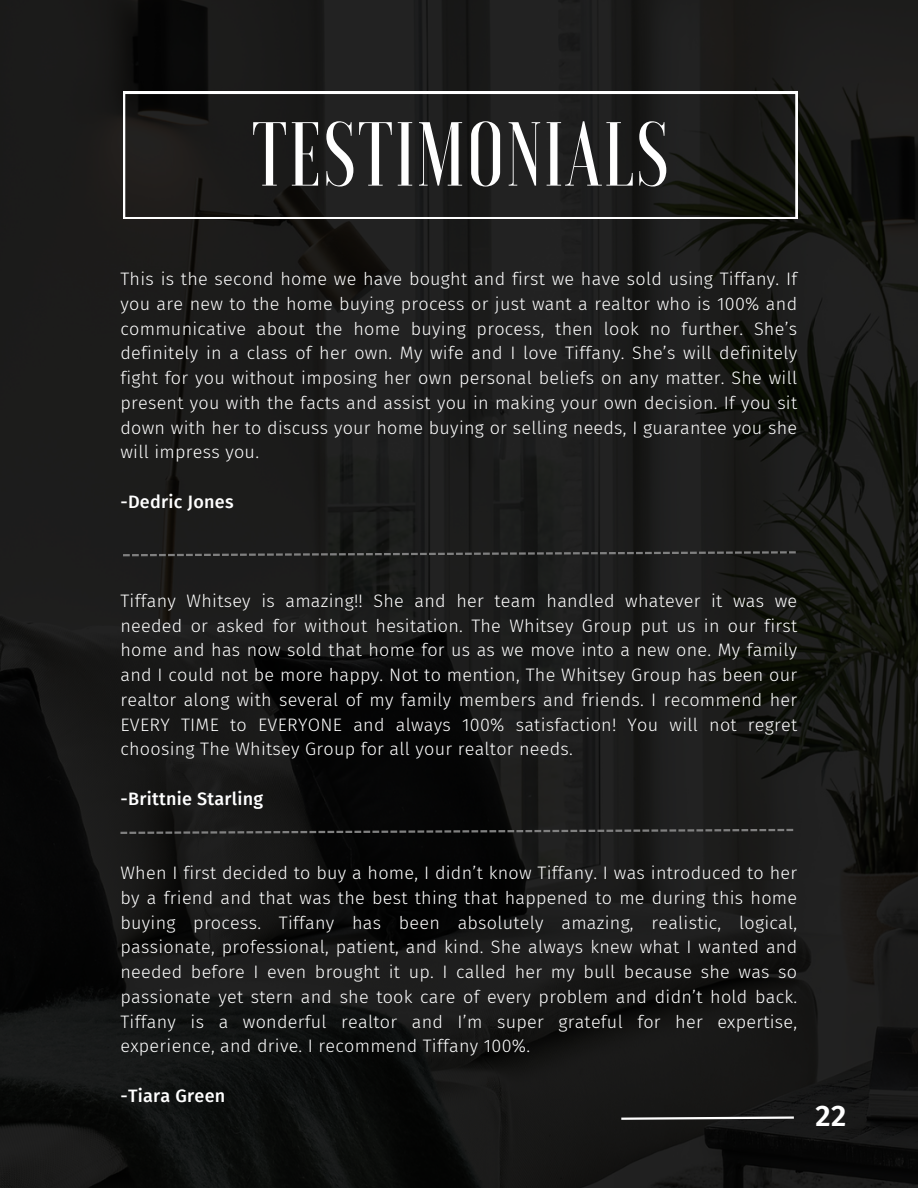
<style>
.page{position:relative;width:918px;height:1188px;background:#fff}
.page>*{position:absolute;margin:0;border:0;box-sizing:border-box;transform-origin:0 0}
.t1{font:500 90.6px "Voga";letter-spacing:.02em;color:#fff}
.t2{font:600 29.55px "Fira Sans";color:#fff}
.t3{font:300 18px/24.8px "Fira Sans";letter-spacing:.015em;color:#fff;text-align:justify}
.t4{font:500 18px "Fira Sans";letter-spacing:.015em;color:#fff}
</style>
<div class="page">
<img style="left:0;top:0;width:918px;height:1188px">
<svg style="left:123px;top:92px;width:675px;height:127px;background:#252423"></svg>
<svg style="left:123px;top:551px;width:673px;height:5px;background:#3d3d3c"></svg>
<svg style="left:120px;top:829px;width:673px;height:5px;background:#383838"></svg>
<svg style="left:619px;top:1115px;width:177px;height:6px"></svg>
<p class="t1" style="left:252px;top:109px;width:419px">TESTIMONIALS</p>
<p class="t3" style="left:120px;top:267px;width:678px">This is the second home we have bought and first we have sold using Tiffany. If you are new to the home buying process or just want a realtor who is 100% and communicative about the home buying process, then look no further. She’s definitely in a class of her own. My wife and I love Tiffany. She’s will definitely fight for you without imposing her own personal beliefs on any matter. She will present you with the facts and assist you in making your own decision. If you sit down with her to discuss your home buying or selling needs, I guarantee you she will impress you.</p>
<p class="t4" style="left:120px;top:491px;width:115px">-Dedric Jones</p>
<p class="t3" style="left:120px;top:589px;width:678px">Tiffany Whitsey is amazing!! She and her team handled whatever it was we needed or asked for without hesitation. The Whitsey Group put us in our first home and has now sold that home for us as we move into a new one. My family and I could not be more happy. Not to mention, The Whitsey Group has been our realtor along with several of my family members and friends. I recommend her EVERY TIME to EVERYONE and always 100% satisfaction! You will not regret choosing The Whitsey Group for all your realtor needs.</p>
<p class="t4" style="left:120px;top:788px;width:144px">-Brittnie Starling</p>
<p class="t3" style="left:120px;top:861px;width:678px">When I first decided to buy a home, I didn’t know Tiffany. I was introduced to her by a friend and that was the best thing that happened to me during this home buying process. Tiffany has been absolutely amazing, realistic, logical, passionate, professional, patient, and kind. She always knew what I wanted and needed before I even brought it up. I called her my bull because she was so passionate yet stern and she took care of every problem and didn’t hold back.<br>Tiffany is a wonderful realtor and I’m super grateful for her expertise, experience, and drive. I recommend Tiffany 100%.</p>
<p class="t4" style="left:120px;top:1085px;width:106px">-Tiara Green</p>
<p class="t2" style="left:815px;top:1098px;width:32px">22</p>
</div>
